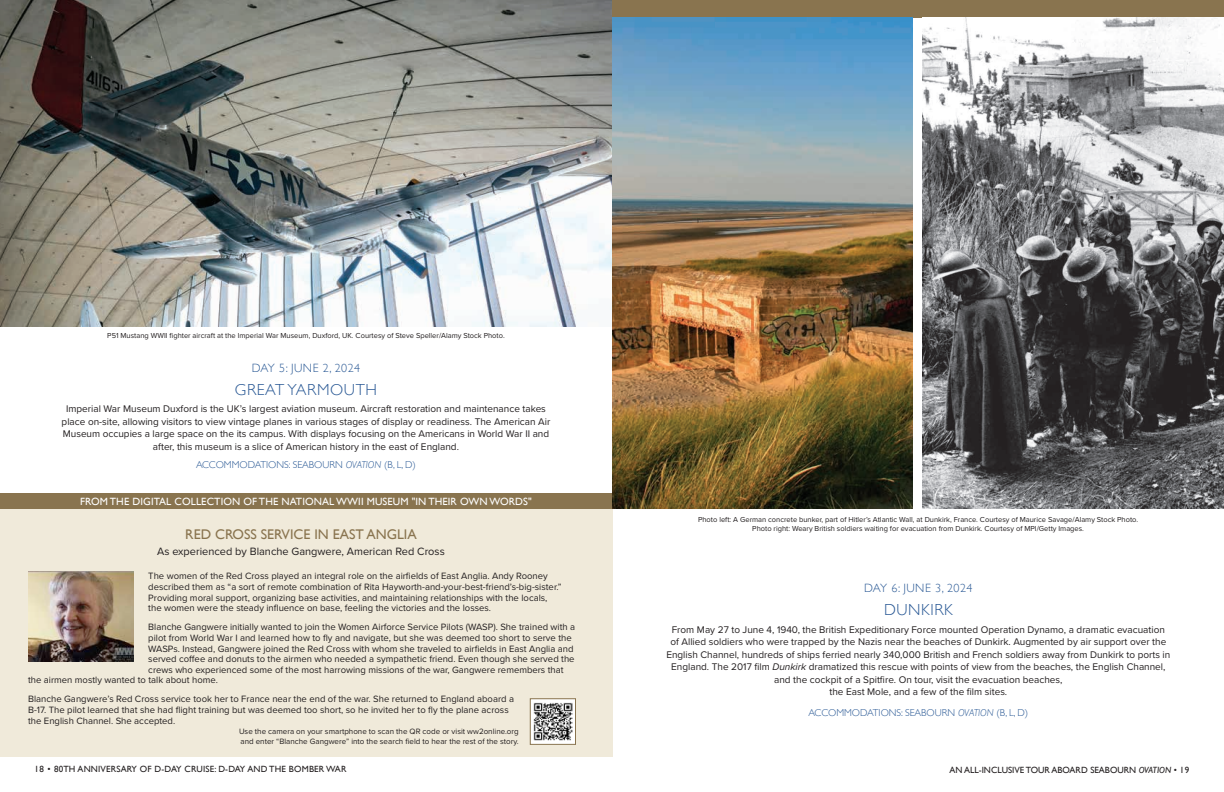
<style>
.page{position:relative;width:1224px;height:792px;background:#fff}
.page>*{position:absolute;margin:0;border:0;box-sizing:border-box;transform-origin:0 0}
.t1{font:300 16px "Gill Sans";letter-spacing:.04em;color:#2a5995}
.t2{font:14px "Gill Sans";color:#89744f}
.t3{font:300 12px "Gill Sans";letter-spacing:.04em;color:#2a5995}
.t4{font:11px "Proxima Nova";color:#231f20}
.t5{font:10.5px "Gill Sans";letter-spacing:.01em;color:#fff}
.t6{font:10px/12.5px "Proxima Nova";color:#231f20;text-align:center}
.t7{font:300 10px "Gill Sans";color:#2a5995}
.t8{font:9.5px/10.8px "Proxima Nova";color:#231f20}
.t9{font:9px "Gill Sans";letter-spacing:.02em;color:#231f20}
.t10{font:9px "Gill Sans";color:#231f20}
.t11{font:8px/9.5px "Proxima Nova";color:#231f20}
.t12{font:7.5px/9px "Proxima Nova";color:#231f20;text-align:center}
.s1{font-style:italic}
</style>
<div class="page">
<img style="left:0;top:0;width:612px;height:326px">
<div style="left:0;top:509px;width:612px;height:247px;background:#f0eada"></div>
<div style="left:530px;top:699px;width:46px;height:45px;background:#fff"></div>
<img style="left:533px;top:702px;width:39px;height:39px">
<div style="left:530px;top:698px;width:46px;height:47px;border:1px solid #89744f"></div>
<img style="left:28px;top:571px;width:105px;height:90px">
<div style="left:0;top:493px;width:612px;height:16px;background:#89744f"></div>
<div style="left:612px;top:0;width:612px;height:17px;background:#89744f"></div>
<img style="left:612px;top:17px;width:301px;height:492px">
<img style="left:923px;top:17px;width:301px;height:492px">
<p class="t12" style="left:107px;top:331px;width:399px">P51 Mustang WWII fighter aircraft at the Imperial War Museum, Duxford, UK. Courtesy of Steve Speller/Alamy Stock Photo.</p>
<p class="t3" style="left:252px;top:358px;width:110px">DAY 5: JUNE 2, 2024</p>
<h1 class="t1" style="left:235px;top:377px;width:144px">GREAT YARMOUTH</h1>
<p class="t6" style="left:62px;top:402px;width:490px">Imperial War Museum Duxford is the UK’s largest aviation museum. Aircraft restoration and maintenance takes place on-site, allowing visitors to view vintage planes in various stages of display or readiness. The American Air Museum occupies a large space on the its campus. With displays focusing on the Americans in World War II and after, this museum is a slice of American history in the east of England.</p>
<p class="t7" style="left:196px;top:456px;width:221px">ACCOMMODATIONS: SEABOURN <span class="s1">OVATION</span> (B, L, D)</p>
<p class="t5" style="left:80px;top:495px;width:453px">FROM THE DIGITAL COLLECTION OF THE NATIONAL WWII MUSEUM "IN THEIR OWN WORDS"</p>
<h2 class="t2" style="left:185px;top:526px;width:233px">RED CROSS SERVICE IN EAST ANGLIA</h2>
<p class="t4" style="left:157px;top:543px;width:289px">As experienced by Blanche Gangwere, American Red Cross</p>
<p class="t8" style="left:148px;top:570px;width:415px">The women of the Red Cross played an integral role on the airfields of East Anglia. Andy Rooney described them as “a sort of remote combination of Rita Hayworth-and-your-best-friend’s-big-sister.” Providing moral support, organizing base activities, and maintaining relationships with the locals, the women were the steady influence on base, feeling the victories and the losses.</p>
<p class="t8" style="left:148px;top:621px;width:428px">Blanche Gangwere initially wanted to join the Women Airforce Service Pilots (WASP). She trained with a pilot from World War I and learned how to fly and navigate, but she was deemed too short to serve the WASPs. Instead, Gangwere joined the Red Cross with whom she traveled to airfields in East Anglia and served coffee and donuts to the airmen who needed a sympathetic friend. Even though she served the crews who experienced some of the most harrowing missions of the war, Gangwere remembers that</p>
<p class="t8" style="left:28px;top:670px;width:487px;line-height:18.8px">the airmen mostly wanted to talk about home.<br>Blanche Gangwere’s Red Cross service took her to France near the end of the war. She returned to England aboard a</p>
<p class="t8" style="left:28px;top:704px;width:482px">B-17. The pilot learned that she had flight training but was deemed too short, so he invited her to fly the plane across the English Channel. She accepted.</p>
<p class="t11" style="left:239px;top:727px;width:281px">Use the camera on your smartphone to scan the QR code or visit ww2online.org and enter “Blanche Gangwere” into the search field to hear the rest of the story.</p>
<p class="t12" style="left:698px;top:514px;width:442px">Photo left: A German concrete bunker, part of Hitler’s Atlantic Wall, at Dunkirk, France. Courtesy of Maurice Savage/Alamy Stock Photo.<br>Photo right: Weary British soldiers waiting for evacuation from Dunkirk. Courtesy of MPI/Getty Images.</p>
<p class="t3" style="left:864px;top:579px;width:110px">DAY 6: JUNE 3, 2024</p>
<h1 class="t1" style="left:884px;top:597px;width:70px">DUNKIRK</h1>
<p class="t6" style="left:666px;top:623px;width:506px">From May 27 to June 4, 1940, the British Expeditionary Force mounted Operation Dynamo, a dramatic evacuation of Allied soldiers who were trapped by the Nazis near the beaches of Dunkirk. Augmented by air support over the English Channel, hundreds of ships ferried nearly 340,000 British and French soldiers away from Dunkirk to ports in England. The 2017 film <span class="s1">Dunkirk</span> dramatized this rescue with points of view from the beaches, the English Channel, and the cockpit of a Spitfire. On tour, visit the evacuation beaches,<br>the East Mole, and a few of the film sites.</p>
<p class="t7" style="left:808px;top:705px;width:221px">ACCOMMODATIONS: SEABOURN <span class="s1">OVATION</span> (B, L, D)</p>
<p class="t9" style="left:35px;top:764px;width:314px">18 • 80TH ANNIVERSARY OF D-DAY CRUISE: D-DAY AND THE BOMBER WAR</p>
<p class="t10" style="left:949px;top:765px;width:242px">AN ALL-INCLUSIVE TOUR ABOARD SEABOURN <span class="s1">OVATION</span> • 19</p>
</div>
